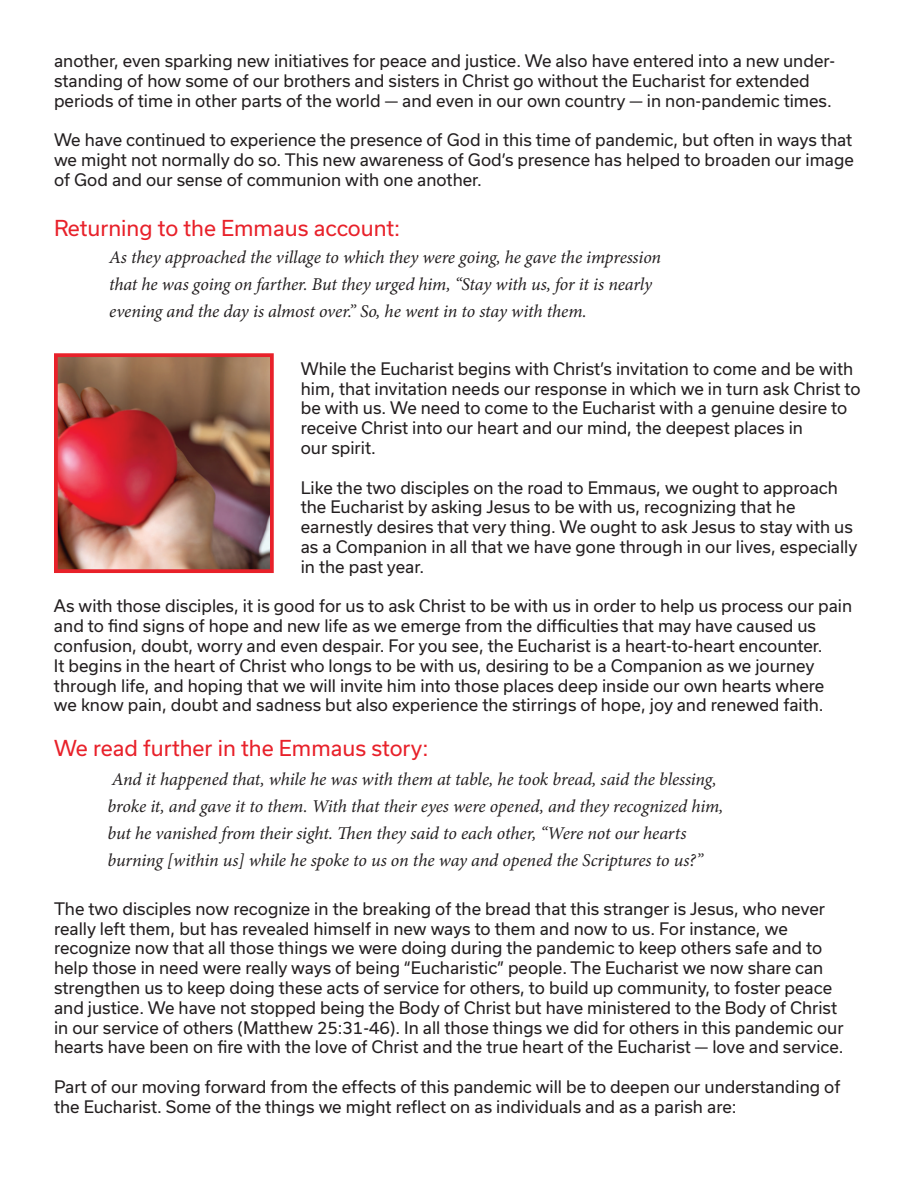
<style>
.page{position:relative;width:918px;height:1188px;background:#fff}
.page>*{position:absolute;margin:0;border:0;box-sizing:border-box;transform-origin:0 0}
.t1{font:21px "Usual";color:#e8212a}
.t2{font:italic 18px/27px "Minion Pro";letter-spacing:-.01em;color:#231f20}
.t3{font:16.5px/19.8px "Usual";color:#231f20}
</style>
<div class="page">
<img style="left:59px;top:358px;width:210px;height:210px">
<div style="left:54px;top:353px;width:220px;height:220px;border:4px solid #e8212a"></div>
<p class="t3" style="left:54px;top:51px;width:783px">another, even sparking new initiatives for peace and justice. We also have entered into a new under&shy;standing of how some of our brothers and sisters in Christ go without the Eucharist for extended periods of time in other parts of the world — and even in our own country — in non-pandemic times.</p>
<p class="t3" style="left:54px;top:130px;width:801px;text-align:justify">We have continued to experience the presence of God in this time of pandemic, but often in ways that we might not normally do so. This new awareness of God’s presence has helped to broaden our image of God and our sense of communion with one another.</p>
<p class="t1" style="left:54px;top:216px;width:348px">Returning to the Emmaus account:</p>
<p class="t2" style="left:109px;top:244px;width:554px">As they approached the village to which they were going, he gave the impression that he was going on farther. But they urged him, “Stay with us, for it is nearly evening and the day is almost over.” So, he went in to stay with them.</p>
<p class="t3" style="left:301px;top:359px;width:561px">While the Eucharist begins with Christ’s invitation to come and be with him, that invitation needs our response in which we in turn ask Christ to be with us. We need to come to the Eucharist with a genuine desire to receive Christ into our heart and our mind, the deepest places in<br>our spirit.</p>
<p class="t3" style="left:301px;top:478px;width:558px">Like the two disciples on the road to Emmaus, we ought to approach the Eucharist by asking Jesus to be with us, recognizing that he earnestly desires that very thing. We ought to ask Jesus to stay with us as a Companion in all that we have gone through in our lives, especially in the past year.</p>
<p class="t3" style="left:54px;top:596px;width:800px">As with those disciples, it is good for us to ask Christ to be with us in order to help us process our pain and to find signs of hope and new life as we emerge from the difficulties that may have caused us confusion, doubt, worry and even despair. For you see, the Eucharist is a heart-to-heart encounter.<br>It begins in the heart of Christ who longs to be with us, desiring to be a Companion as we journey through life, and hoping that we will invite him into those places deep inside our own hearts where<br>we know pain, doubt and sadness but also experience the stirrings of hope, joy and renewed faith.</p>
<p class="t1" style="left:54px;top:737px;width:376px">We read further in the Emmaus story:</p>
<p class="t2" style="left:108px;top:766px;width:617px">And it happened that, while he was with them at table, he took bread, said the blessing, broke it, and gave it to them. With that their eyes were opened, and they recognized him, but he vanished from their sight. Then they said to each other, “Were not our hearts burning [within us] while he spoke to us on the way and opened the Scriptures to us?”</p>
<p class="t3" style="left:54px;top:899px;width:791px">The two disciples now recognize in the breaking of the bread that this stranger is Jesus, who never really left them, but has revealed himself in new ways to them and now to us. For instance, we recognize now that all those things we were doing during the pandemic to keep others safe and to help those in need were really ways of being “Eucharistic” people. The Eucharist we now share can strengthen us to keep doing these acts of service for others, to build up community, to foster peace and justice. We have not stopped being the Body of Christ but have ministered to the Body of Christ in our service of others (Matthew 25:31-46). In all those things we did for others in this pandemic our hearts have been on fire with the love of Christ and the true heart of the Eucharist — love and service.</p>
<p class="t3" style="left:54px;top:1077px;width:788px">Part of our moving forward from the effects of this pandemic will be to deepen our understanding of the Eucharist. Some of the things we might reflect on as individuals and as a parish are:</p>
</div>
